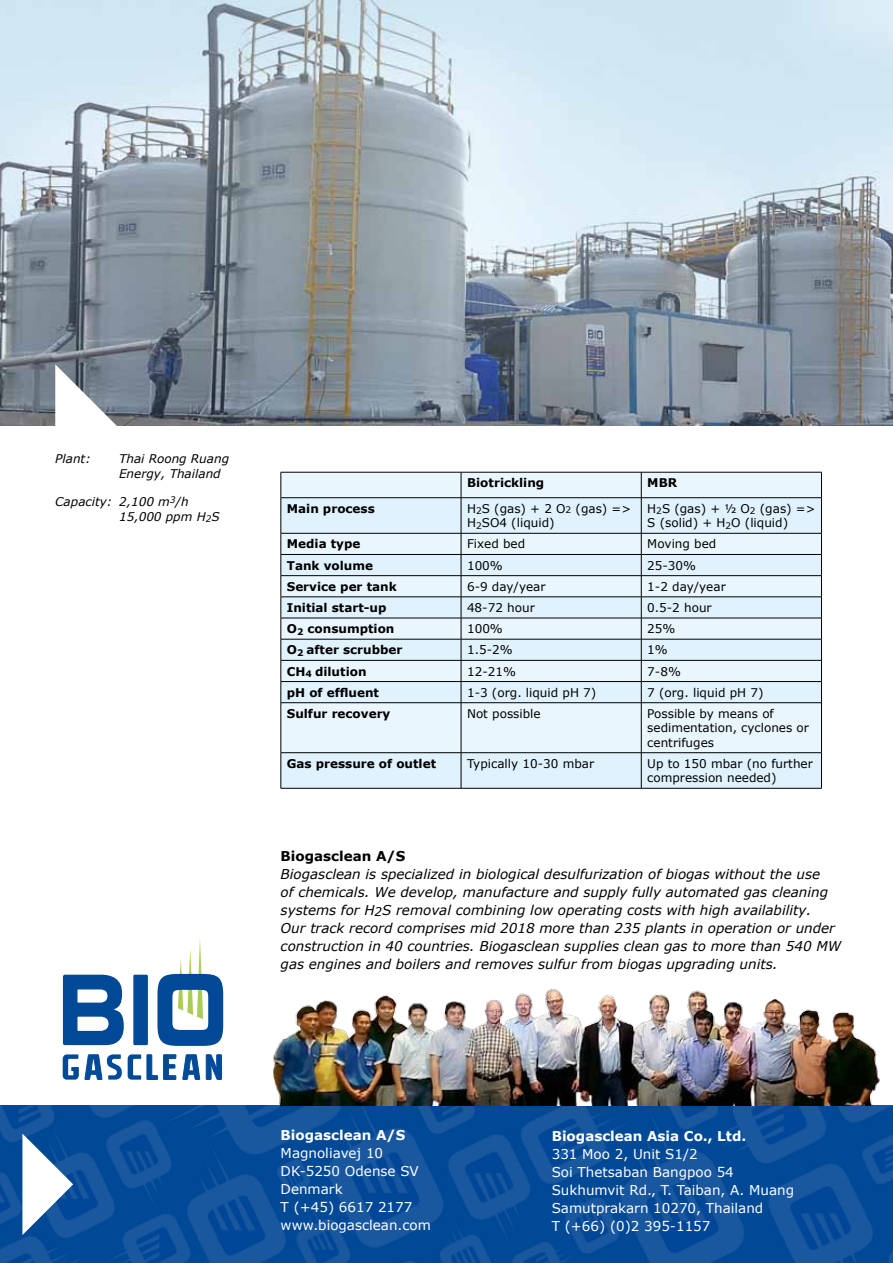
<style>
.page{position:relative;width:893px;height:1263px;background:#fff}
.page>*{position:absolute;margin:0;border:0;box-sizing:border-box;transform-origin:0 0}
.t1{font:italic 13.5px/18px "Verdana";color:#000}
.t2{font:13.5px/18px "Verdana";color:#fff}
.t3{font:700 13.5px "Verdana";color:#fff}
.t4{font:700 13.5px "Verdana";color:#000}
.t5{font:12px/14.4px "Verdana";color:#000}
.t6{font:700 12px "Verdana";color:#000}
.t7{font:italic 12px/14.4px "Verdana";color:#000}
.s1{font-size:9px}
</style>
<div class="page">
<img style="left:0;top:1106px;width:893px;height:157px">
<svg style="left:22px;top:1133px;width:51px;height:102px"></svg>
<svg style="left:63px;top:939px;width:160px;height:141px"></svg>
<img style="left:261px;top:989px;width:632px;height:117px">
<img style="left:0;top:0;width:893px;height:425px">
<svg style="left:55px;top:364px;width:64px;height:62px"></svg>
<div style="left:282px;top:473px;width:539px;height:24px;background:#eaf6fe"></div>
<svg style="left:282px;top:498px;width:539px;height:290px;background:#e1f1fa"></svg>
<hr style="left:281px;top:472px;width:180px;height:1px;background:#000">
<svg style="left:281px;top:472px;width:1px;height:25px"></svg>
<hr style="left:461px;top:472px;width:180px;height:1px;background:#000">
<svg style="left:461px;top:472px;width:1px;height:25px"></svg>
<hr style="left:641px;top:472px;width:181px;height:1px;background:#000">
<svg style="left:641px;top:472px;width:1px;height:25px"></svg>
<svg style="left:821px;top:472px;width:1px;height:25px"></svg>
<hr style="left:281px;top:497px;width:180px;height:1px;background:#000">
<hr style="left:281px;top:498px;width:1px;height:35px;background:#000">
<hr style="left:461px;top:497px;width:180px;height:1px;background:#000">
<hr style="left:461px;top:498px;width:1px;height:35px;background:#000">
<hr style="left:641px;top:497px;width:181px;height:1px;background:#000">
<hr style="left:641px;top:498px;width:1px;height:35px;background:#000">
<hr style="left:821px;top:498px;width:1px;height:35px;background:#000">
<hr style="left:281px;top:533px;width:180px;height:1px;background:#000">
<hr style="left:461px;top:533px;width:180px;height:1px;background:#000">
<hr style="left:641px;top:533px;width:181px;height:1px;background:#000">
<hr style="left:281px;top:554px;width:180px;height:1px;background:#000">
<hr style="left:461px;top:554px;width:180px;height:1px;background:#000">
<hr style="left:641px;top:554px;width:181px;height:1px;background:#000">
<hr style="left:281px;top:575px;width:180px;height:1px;background:#000">
<hr style="left:461px;top:575px;width:180px;height:1px;background:#000">
<hr style="left:641px;top:575px;width:181px;height:1px;background:#000">
<hr style="left:281px;top:597px;width:180px;height:1px;background:#000">
<hr style="left:461px;top:597px;width:180px;height:1px;background:#000">
<hr style="left:641px;top:597px;width:181px;height:1px;background:#000">
<hr style="left:281px;top:618px;width:180px;height:1px;background:#000">
<hr style="left:461px;top:618px;width:180px;height:1px;background:#000">
<hr style="left:641px;top:618px;width:181px;height:1px;background:#000">
<hr style="left:281px;top:639px;width:180px;height:1px;background:#000">
<hr style="left:461px;top:639px;width:180px;height:1px;background:#000">
<hr style="left:641px;top:639px;width:181px;height:1px;background:#000">
<hr style="left:281px;top:660px;width:180px;height:1px;background:#000">
<hr style="left:461px;top:660px;width:180px;height:1px;background:#000">
<hr style="left:641px;top:660px;width:181px;height:1px;background:#000">
<hr style="left:281px;top:681px;width:180px;height:1px;background:#000">
<svg style="left:281px;top:533px;width:1px;height:169px"></svg>
<hr style="left:461px;top:681px;width:180px;height:1px;background:#000">
<svg style="left:461px;top:533px;width:1px;height:169px"></svg>
<hr style="left:641px;top:681px;width:181px;height:1px;background:#000">
<svg style="left:641px;top:533px;width:1px;height:169px"></svg>
<svg style="left:821px;top:533px;width:1px;height:169px"></svg>
<hr style="left:281px;top:702px;width:180px;height:1px;background:#000">
<hr style="left:281px;top:703px;width:1px;height:49px;background:#000">
<hr style="left:461px;top:702px;width:180px;height:1px;background:#000">
<hr style="left:461px;top:703px;width:1px;height:49px;background:#000">
<hr style="left:641px;top:702px;width:181px;height:1px;background:#000">
<hr style="left:641px;top:703px;width:1px;height:49px;background:#000">
<hr style="left:821px;top:703px;width:1px;height:49px;background:#000">
<hr style="left:281px;top:752px;width:180px;height:1px;background:#000">
<hr style="left:281px;top:753px;width:1px;height:35px;background:#000">
<hr style="left:461px;top:752px;width:180px;height:1px;background:#000">
<hr style="left:461px;top:753px;width:1px;height:35px;background:#000">
<hr style="left:641px;top:752px;width:181px;height:1px;background:#000">
<hr style="left:641px;top:753px;width:1px;height:35px;background:#000">
<hr style="left:821px;top:753px;width:1px;height:35px;background:#000">
<hr style="left:281px;top:788px;width:180px;height:1px;background:#000">
<hr style="left:461px;top:788px;width:180px;height:1px;background:#000">
<hr style="left:641px;top:788px;width:181px;height:1px;background:#000">
<p class="t7" style="left:55px;top:451px;width:37px">Plant:</p>
<p class="t7" style="left:119px;top:451px;width:112px">Thai Roong Ruang<br>Energy, Thailand</p>
<p class="t7" style="left:119px;top:494px;width:102px;text-indent:-64px">Capacity: 2,100 m<sup>3</sup>/h<br>15,000 ppm H<sub>2</sub>S</p>
<p class="t6" style="left:467px;top:475px;width:79px">Biotrickling</p>
<p class="t6" style="left:647px;top:475px;width:31px">MBR</p>
<p class="t6" style="left:287px;top:501px;width:89px">Main process</p>
<p class="t5" style="left:467px;top:501px;width:166px">H<sub>2</sub>S (gas) + 2 O<span class="s1">2</span> (gas) =&gt;<br>H<sub>2</sub>SO4 (liquid)</p>
<p class="t5" style="left:647px;top:501px;width:170px">H<sub>2</sub>S (gas) + ½ O<sub>2</sub> (gas) =&gt;<br>S (solid) + H<sub>2</sub>O (liquid)</p>
<p class="t6" style="left:287px;top:536px;width:75px">Media type</p>
<p class="t5" style="left:467px;top:536px;width:60px">Fixed bed</p>
<p class="t5" style="left:647px;top:536px;width:71px">Moving bed</p>
<p class="t6" style="left:287px;top:558px;width:88px">Tank volume</p>
<p class="t5" style="left:467px;top:558px;width:37px">100%</p>
<p class="t5" style="left:647px;top:558px;width:50px">25-30%</p>
<p class="t6" style="left:287px;top:579px;width:111px">Service per tank</p>
<p class="t5" style="left:467px;top:579px;width:80px">6-9 day/year</p>
<p class="t5" style="left:647px;top:579px;width:80px">1-2 day/year</p>
<p class="t6" style="left:287px;top:600px;width:101px">Initial start-up</p>
<p class="t5" style="left:467px;top:600px;width:69px">48-72 hour</p>
<p class="t5" style="left:647px;top:600px;width:66px">0.5-2 hour</p>
<p class="t6" style="left:287px;top:621px;width:109px">O<sub>2</sub> consumption</p>
<p class="t5" style="left:467px;top:621px;width:37px">100%</p>
<p class="t5" style="left:647px;top:621px;width:30px">25%</p>
<p class="t6" style="left:287px;top:642px;width:117px">O<sub>2</sub> after scrubber</p>
<p class="t5" style="left:467px;top:642px;width:47px">1.5-2%</p>
<p class="t5" style="left:647px;top:642px;width:22px">1%</p>
<p class="t6" style="left:287px;top:663px;width:81px">CH<sub>4</sub> dilution</p>
<p class="t5" style="left:467px;top:664px;width:50px">12-21%</p>
<p class="t5" style="left:647px;top:664px;width:35px">7-8%</p>
<p class="t6" style="left:287px;top:685px;width:94px">pH of effluent</p>
<p class="t5" style="left:467px;top:685px;width:131px">1-3 (org. liquid pH 7)</p>
<p class="t5" style="left:647px;top:685px;width:118px">7 (org. liquid pH 7)</p>
<p class="t6" style="left:287px;top:706px;width:105px">Sulfur recovery</p>
<p class="t5" style="left:467px;top:706px;width:75px">Not possible</p>
<p class="t5" style="left:647px;top:706px;width:163px">Possible by means of sedimentation, cyclones or centrifuges</p>
<p class="t6" style="left:287px;top:756px;width:151px">Gas pressure of outlet</p>
<p class="t5" style="left:467px;top:756px;width:129px">Typically 10-30 mbar</p>
<p class="t5" style="left:647px;top:756px;width:167px">Up to 150 mbar (no further compression needed)</p>
<p class="t4" style="left:281px;top:847px;width:126px">Biogasclean A/S</p>
<p class="t1" style="left:281px;top:864px;width:562px">Biogasclean is specialized in biological desulfurization of biogas without the use<br>of chemicals. We develop, manufacture and supply fully automated gas cleaning systems for H<sub>2</sub>S removal combining low operating costs with high availability.<br>Our track record comprises mid 2018 more than 235 plants in operation or under construction in 40 countries. Biogasclean supplies clean gas to more than 540 MW gas engines and boilers and removes sulfur from biogas upgrading units.</p>
<p class="t3" style="left:281px;top:1126px;width:126px">Biogasclean A/S</p>
<p class="t2" style="left:281px;top:1143px;width:152px">Magnoliavej 10<br>DK-5250 Odense SV<br>Denmark<br>T (+45) 6617 2177 www.biogasclean.com</p>
<p class="t3" style="left:552px;top:1127px;width:196px">Biogasclean Asia Co., Ltd.</p>
<p class="t2" style="left:552px;top:1144px;width:244px">331 Moo 2, Unit S1/2<br>Soi Thetsaban Bangpoo 54<br>Sukhumvit Rd., T. Taiban, A. Muang<br>Samutprakarn 10270, Thailand<br>T (+66) (0)2 395-1157</p>
</div>
